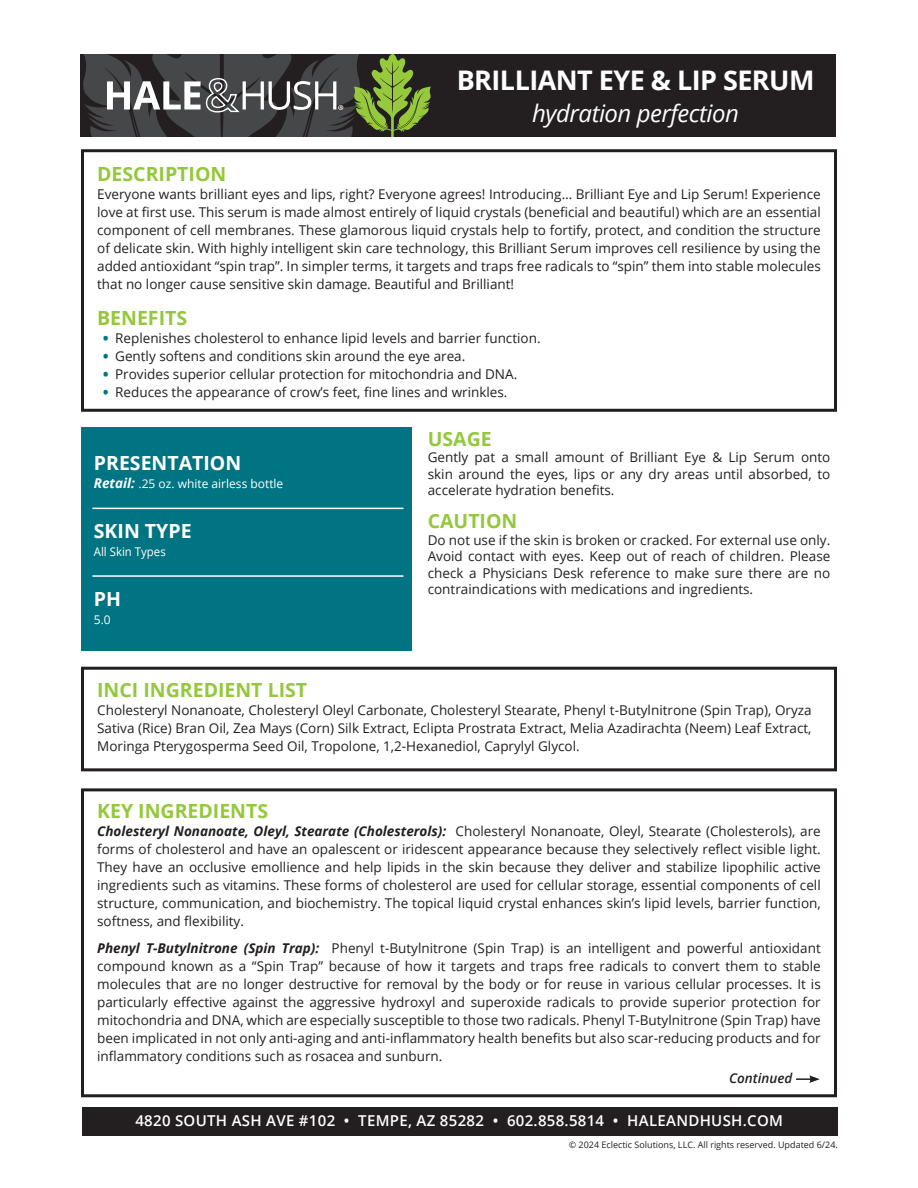
<style>
.page{position:relative;width:918px;height:1188px;background:#fff}
.page>*{position:absolute;margin:0;border:0;box-sizing:border-box;transform-origin:0 0}
.t1{font:700 27px "Open Sans";letter-spacing:-.02em;color:#fff}
.t2{font:italic 24px "Open Sans";letter-spacing:-.02em;color:#fff}
.t3{font:700 19.5px "Open Sans";color:#94c83c}
.t4{font:700 19.5px "Open Sans";color:#fff}
.t5{font:600 15px "Open Sans";letter-spacing:.02em;color:#fff}
.t6{font:13.5px/18px "Open Sans";color:#231f20;text-align:justify}
.t7{font:italic 600 13.5px "Open Sans";color:#231f20}
.t8{font:12px "Open Sans";color:#fff}
.t9{font:12px "Open Sans";color:#fff;scale:.95 1}
.t10{font:9px "Open Sans";color:#231f20}
.s1{font-weight:800;color:#007482}
.s2{font-weight:700;font-style:italic;font-size:13.5px}
.s3{font-weight:700;font-style:italic}
</style>
<div class="page">
<div style="left:82px;top:428px;width:330px;height:223px;background:#007482"></div>
<div style="left:81px;top:149px;width:756px;height:263px;border:3px solid #231f20"></div>
<div style="left:81px;top:667px;width:756px;height:104px;border:3px solid #231f20"></div>
<div style="left:81px;top:788px;width:756px;height:309px;border:3px solid #231f20"></div>
<div style="left:82px;top:1107px;width:756px;height:29px;background:#231f20"></div>
<hr style="left:92px;top:508px;width:311px;height:1px;background:#fff">
<hr style="left:92px;top:575px;width:311px;height:2px;background:#fff">
<div style="left:80px;top:54px;width:756px;height:82px;background:#231f20"></div>
<svg style="left:83px;top:54px;width:348px;height:82px"></svg>
<svg style="left:796px;top:1075px;width:24px;height:8px"></svg>
<h1 class="t1" style="left:457px;top:62px;width:359px">BRILLIANT EYE &amp; LIP SERUM</h1>
<h2 class="t2" style="left:532px;top:97px;width:208px">hydration perfection</h2>
<h3 class="t3" style="left:97px;top:160px;width:131px">DESCRIPTION</h3>
<p class="t6" style="left:97px;top:185px;width:725px">Everyone wants brilliant eyes and lips, right? Everyone agrees! Introducing… Brilliant Eye and Lip Serum! Experience love at first use. This serum is made almost entirely of liquid crystals (beneficial and beautiful) which are an essential component of cell membranes. These glamorous liquid crystals help to fortify, protect, and condition the structure of delicate skin. With highly intelligent skin care technology, this Brilliant Serum improves cell resilience by using the added antioxidant “spin trap”. In simpler terms, it targets and traps free radicals to “spin” them into stable molecules that no longer cause sensitive skin damage. Beautiful and Brilliant!</p>
<h3 class="t3" style="left:97px;top:304px;width:91px">BENEFITS</h3>
<p class="t6" style="left:103px;top:329px;width:439px"><span class="s1">•</span> Replenishes cholesterol to enhance lipid levels and barrier function.</p>
<p class="t6" style="left:103px;top:347px;width:364px"><span class="s1">•</span> Gently softens and conditions skin around the eye area.</p>
<p class="t6" style="left:103px;top:365px;width:416px"><span class="s1">•</span> Provides superior cellular protection for mitochondria and DNA.</p>
<p class="t6" style="left:103px;top:383px;width:406px"><span class="s1">•</span> Reduces the appearance of crow’s feet, fine lines and wrinkles.</p>
<h3 class="t4" style="left:94px;top:449px;width:149px">PRESENTATION</h3>
<p class="t8" style="left:94px;top:475px;width:191px"><span class="s2">Retail:</span> .25 oz. white airless bottle</p>
<h3 class="t4" style="left:94px;top:517px;width:99px">SKIN TYPE</h3>
<p class="t9" style="left:94px;top:543px;width:77px">All Skin Types</p>
<h3 class="t4" style="left:94px;top:586px;width:29px">PH</h3>
<p class="t8" style="left:94px;top:612px;width:18px">5.0</p>
<h3 class="t3" style="left:428px;top:425px;width:65px">USAGE</h3>
<p class="t6" style="left:428px;top:449px;width:404px;line-height:16.5px">Gently pat a small amount of Brilliant Eye &amp; Lip Serum onto skin around the eyes, lips or any dry areas until absorbed, to accelerate hydration benefits.</p>
<h3 class="t3" style="left:428px;top:507px;width:91px">CAUTION</h3>
<p class="t6" style="left:428px;top:531px;width:404px;line-height:16.5px">Do not use if the skin is broken or cracked. For external use only.<br>Avoid contact with eyes. Keep out of reach of children. Please check a Physicians Desk reference to make sure there are no contraindications with medications and ingredients.</p>
<h3 class="t3" style="left:97px;top:677px;width:211px">INCI INGREDIENT LIST</h3>
<p class="t6" style="left:97px;top:701px;width:716px">Cholesteryl Nonanoate, Cholesteryl Oleyl Carbonate, Cholesteryl Stearate, Phenyl t-Butylnitrone (Spin Trap), Oryza Sativa (Rice) Bran Oil, Zea Mays (Corn) Silk Extract, Eclipta Prostrata Extract, Melia Azadirachta (Neem) Leaf Extract, Moringa Pterygosperma Seed Oil, Tropolone, 1,2-Hexanediol, Caprylyl Glycol.</p>
<h3 class="t3" style="left:97px;top:797px;width:173px">KEY INGREDIENTS</h3>
<p class="t6" style="left:97px;top:822px;width:725px"><span class="s3">Cholesteryl Nonanoate, Oleyl, Stearate (Cholesterols):</span> Cholesteryl Nonanoate, Oleyl, Stearate (Cholesterols), are forms of cholesterol and have an opalescent or iridescent appearance because they selectively reflect visible light.<br>They have an occlusive emollience and help lipids in the skin because they deliver and stabilize lipophilic active ingredients such as vitamins. These forms of cholesterol are used for cellular storage, essential components of cell structure, communication, and biochemistry. The topical liquid crystal enhances skin’s lipid levels, barrier function, softness, and flexibility.</p>
<p class="t6" style="left:97px;top:939px;width:725px"><span class="s3">Phenyl T-Butylnitrone (Spin Trap):</span> Phenyl t-Butylnitrone (Spin Trap) is an intelligent and powerful antioxidant compound known as a “Spin Trap” because of how it targets and traps free radicals to convert them to stable molecules that are no longer destructive for removal by the body or for reuse in various cellular processes. It is particularly effective against the aggressive hydroxyl and superoxide radicals to provide superior protection for mitochondria and DNA, which are especially susceptible to those two radicals. Phenyl T-Butylnitrone (Spin Trap) have been implicated in not only anti-aging and anti-inflammatory health benefits but also scar-reducing products and for inflammatory conditions such as rosacea and sunburn.</p>
<p class="t7" style="left:729px;top:1069px;width:65px">Continued</p>
<p class="t5" style="left:135px;top:1110px;width:649px">4820 SOUTH ASH AVE #102 • TEMPE, AZ 85282 • 602.858.5814 • HALEANDHUSH.COM</p>
<p class="t10" style="left:569px;top:1139px;width:271px">© 2024 Eclectic Solutions, LLC. All rights reserved. Updated 6/24.</p>
</div>
